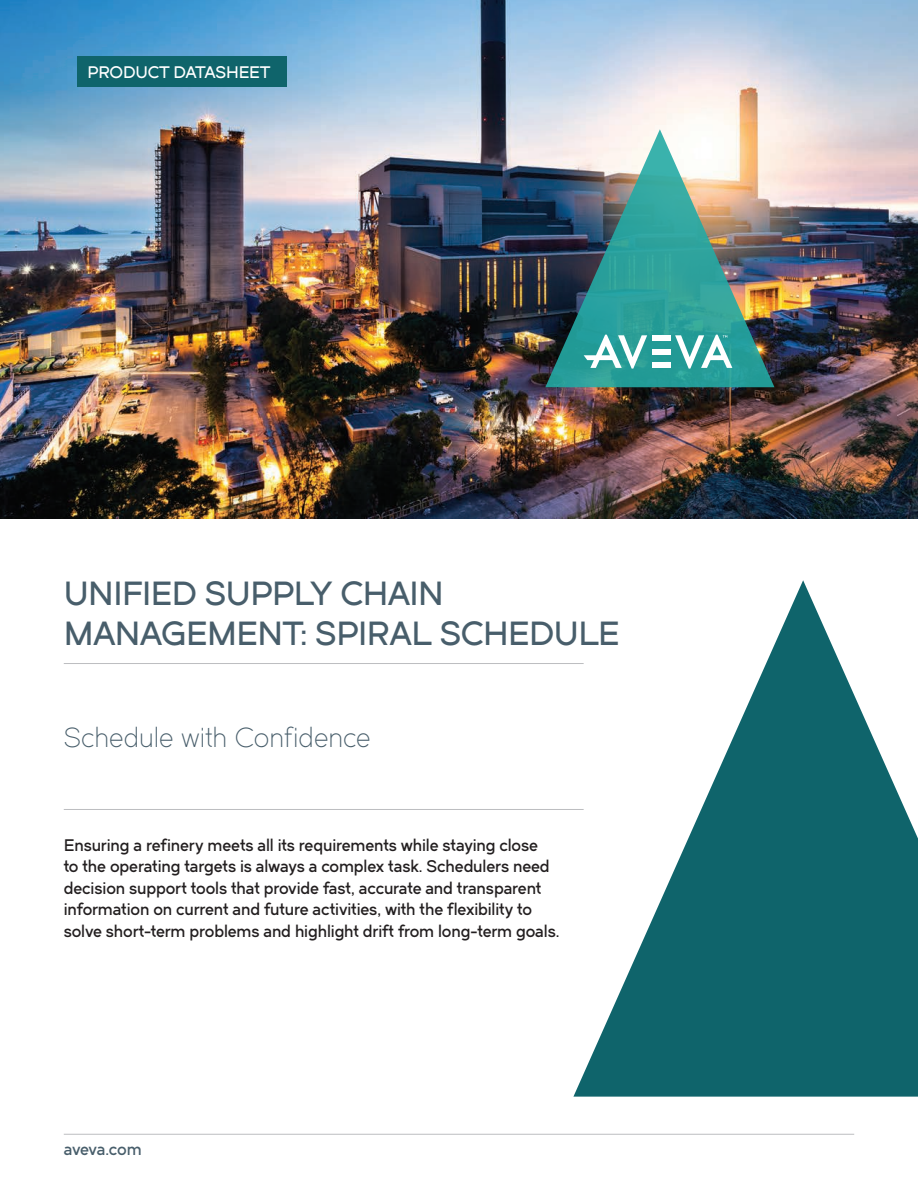
<style>
.page{position:relative;width:918px;height:1188px;background:#fff}
.page>*{position:absolute;margin:0;border:0;box-sizing:border-box;transform-origin:0 0}
.H3_-_Product_Name{font:33px/39.6px "Dual 600";letter-spacing:-.02em;color:#485e6b}
.Short_Description{font:27px "Dual 300";color:#485e6b}
.Emphasis{font:16.5px/21.5px "Dual 600";letter-spacing:-.01em;color:#231f20}
.t1{font:16.5px "Dual 600";letter-spacing:-.01em;color:#fff}
.t2{font:16.5px "Dual 600";letter-spacing:-.02em;color:#485e6b}
</style>
<div class="page">
<hr style="left:64px;top:1134px;width:790px;height:1px;background:#bcbdc0">
<svg style="left:573px;top:580px;width:345px;height:517px;fill:#0f646b"></svg>
<img style="left:0;top:0;width:918px;height:519px">
<hr style="left:64px;top:663px;width:520px;height:1px;background:#bcbdc0">
<hr style="left:64px;top:809px;width:520px;height:1px;background:#bcbdc0">
<div style="left:77px;top:56px;width:209px;height:31px;background:#0f646b"></div>
<img style="left:545px;top:129px;width:229px;height:258px">
<div style="left:652px;top:335px;width:19px;height:6px;background:#fff"></div>
<div style="left:652px;top:349px;width:19px;height:5px;background:#fff"></div>
<div style="left:652px;top:363px;width:19px;height:5px;background:#fff"></div>
<svg style="left:584px;top:335px;width:63px;height:34px"></svg>
<svg style="left:675px;top:335px;width:57px;height:34px"></svg>
<p class="t1" style="left:87px;top:62px;width:185px">PRODUCT DATASHEET</p>
<p class="H3_-_Product_Name" style="left:64px;top:573px;width:558px">UNIFIED SUPPLY CHAIN<br>MANAGEMENT: SPIRAL SCHEDULE</p>
<p class="Short_Description" style="left:64px;top:721px;width:308px">Schedule with Confidence</p>
<p class="Emphasis" style="left:64px;top:834px;width:497px">Ensuring a refinery meets all its requirements while staying close<br>to the operating targets is always a complex task. Schedulers need decision support tools that provide fast, accurate and transparent information on current and future activities, with the flexibility to solve short-term problems and highlight drift from long-term goals.</p>
<p class="t2" style="left:64px;top:1138px;width:79px">aveva.com</p>
</div>
